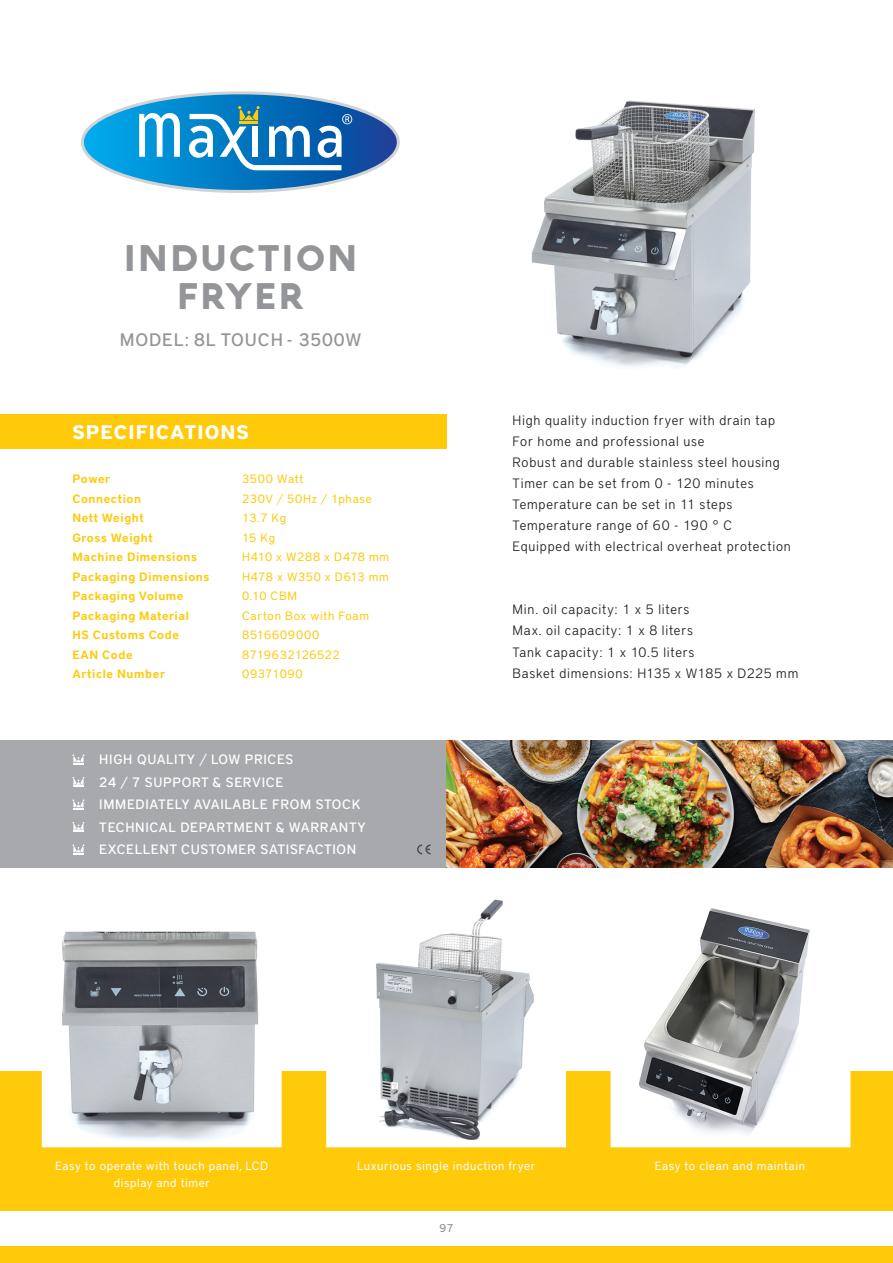
<style>
.page{position:relative;width:893px;height:1263px;background:#fff}
.page>*{position:absolute;margin:0;border:0;box-sizing:border-box;transform-origin:0 0}
.t1{font:900 36px/37.5px "Aquawax";letter-spacing:.045em;color:#939598;text-align:center}
.t2{font:700 19.5px "District Pro";letter-spacing:.05em;color:#fff}
.t3{font:500 18px "District Pro";letter-spacing:.05em;color:#939598}
.t4{font:300 13.5px/21px "District Pro";letter-spacing:.055em;color:#231f20}
.t5{font:500 13.5px/22.5px "District Pro";letter-spacing:.05em;color:#fff}
.t6{font:600 12px/19.5px "District Pro";letter-spacing:.05em;color:#feca0a}
.t7{font:12px/19.5px "District Pro";letter-spacing:.055em;color:#feca0a}
.t8{font:12px/16.5px "District Pro";letter-spacing:.05em;color:#fff;text-align:center}
.t9{font:500 11.25px "District Pro";color:#939598}
</style>
<div class="page">
<div style="left:0;top:1071px;width:893px;height:192px;background:#feca0a"></div>
<div style="left:0;top:1211px;width:893px;height:34px;background:#fff"></div>
<div style="left:0;top:740px;width:446px;height:128px;background:#a8a9ad"></div>
<div style="left:0;top:415px;width:446px;height:34px;background:#feca0a"></div>
<svg style="left:82px;top:93px;width:316px;height:99px"></svg>
<svg style="left:73px;top:754px;width:11px;height:10px"></svg>
<svg style="left:73px;top:777px;width:11px;height:10px"></svg>
<svg style="left:73px;top:799px;width:11px;height:10px"></svg>
<svg style="left:73px;top:844px;width:11px;height:10px"></svg>
<svg style="left:73px;top:822px;width:11px;height:10px"></svg>
<svg style="left:417px;top:844px;width:14px;height:10px"></svg>
<img style="left:531px;top:100px;width:224px;height:267px">
<svg style="left:41px;top:931px;width:241px;height:217px;background:#b5b8bb"></svg>
<svg style="left:326px;top:899px;width:241px;height:249px"></svg>
<svg style="left:610px;top:908px;width:241px;height:240px"></svg>
<img style="left:446px;top:740px;width:447px;height:127px">
<h1 class="t1" style="left:123px;top:239px;width:236px">INDUCTION<br>FRYER</h1>
<h3 class="t3" style="left:120px;top:328px;width:243px">MODEL: 8L TOUCH - 3500W</h3>
<h2 class="t2" style="left:73px;top:418px;width:178px">SPECIFICATIONS</h2>
<p class="t6" style="left:73px;top:469px;width:138px">Power<br>Connection<br>Nett Weight<br>Gross Weight<br>Machine Dimensions<br>Packaging Dimensions<br>Packaging Volume<br>Packaging Material<br>HS Customs Code<br>EAN Code<br>Article Number</p>
<p class="t7" style="left:242px;top:469px;width:149px">3500 Watt<br>230V / 50Hz / 1phase<br>13.7 Kg<br>15 Kg<br>H410 x W288 x D478 mm<br>H478 x W350 x D613 mm<br>0.10 CBM<br>Carton Box with Foam<br>8516609000<br>8719632126522<br>09371090</p>
<p class="t5" style="left:99px;top:748px;width:268px">HIGH QUALITY / LOW PRICES<br>24 / 7 SUPPORT &amp; SERVICE<br>IMMEDIATELY AVAILABLE FROM STOCK<br>TECHNICAL DEPARTMENT &amp; WARRANTY<br>EXCELLENT CUSTOMER SATISFACTION</p>
<p class="t4" style="left:513px;top:409px;width:280px">High quality induction fryer with drain tap For home and professional use<br>Robust and durable stainless steel housing Timer can be set from 0 - 120 minutes Temperature can be set in 11 steps Temperature range of 60 - 190 ° C Equipped with electrical overheat protection</p>
<p class="t4" style="left:513px;top:598px;width:287px">Min. oil capacity: 1 x 5 liters<br>Max. oil capacity: 1 x 8 liters<br>Tank capacity: 1 x 10.5 liters<br>Basket dimensions: H135 x W185 x D225 mm</p>
<p class="t8" style="left:55px;top:1157px;width:215px">Easy to operate with touch panel, LCD display and timer</p>
<p class="t8" style="left:357px;top:1157px;width:180px">Luxurious single induction fryer</p>
<p class="t8" style="left:655px;top:1157px;width:152px">Easy to clean and maintain</p>
<p class="t9" style="left:439px;top:1221px;width:15px">97</p>
</div>
